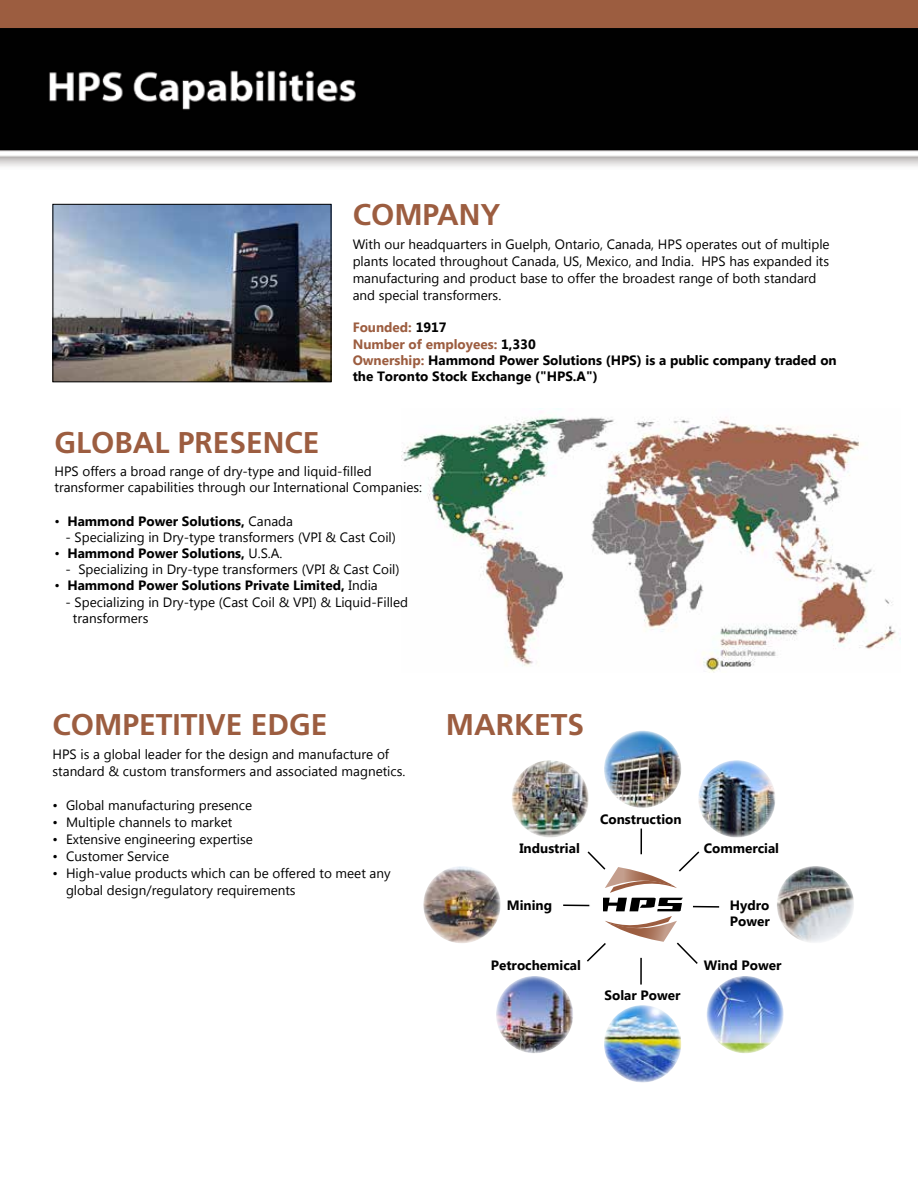
<style>
.page{position:relative;width:918px;height:1188px;background:#fff}
.page>*{position:absolute;margin:0;border:0;box-sizing:border-box;transform-origin:0 0}
.t1{font:700 30px "Frutiger LT Std";color:#9c5d40}
.t2{font:13.5px/17.1px "Microsoft New Tai Lue";color:#000}
.t3{font:700 13.5px/16.2px "Microsoft New Tai Lue";color:#000}
.s1{color:#9c5d40}
.s2{font-weight:400}
</style>
<div class="page">
<img style="left:0;top:27px;width:918px;height:1056px">
<div style="left:0;top:0;width:918px;height:27px;background:#9c5d40"></div>
<img style="left:402px;top:408px;width:499px;height:265px">
<img style="left:55px;top:206px;width:274px;height:174px">
<div style="left:53px;top:204px;width:278px;height:178px;border:1px solid #000"></div>
<hr style="left:640px;top:829px;width:2px;height:156px;background:#000">
<svg style="left:562px;top:850px;width:159px;height:116px"></svg>
<img style="left:496px;top:976px;width:77px;height:77px;border-radius:39px">
<img style="left:604px;top:1005px;width:77px;height:77px;border-radius:39px">
<img style="left:707px;top:976px;width:77px;height:77px;border-radius:39px">
<img style="left:777px;top:866px;width:77px;height:77px;border-radius:39px">
<img style="left:423px;top:866px;width:78px;height:77px;border-radius:39px">
<img style="left:698px;top:760px;width:78px;height:77px;border-radius:38px">
<img style="left:512px;top:760px;width:77px;height:78px;border-radius:39px">
<img style="left:604px;top:731px;width:77px;height:77px;border-radius:39px">
<h1 class="t1" style="left:353px;top:197px;width:149px">COMPANY</h1>
<p class="t2" style="left:353px;top:237px;width:479px">With our headquarters in Guelph, Ontario, Canada, HPS operates out of multiple plants located throughout Canada, US, Mexico, and India. HPS has expanded its manufacturing and product base to offer the broadest range of both standard and special transformers.</p>
<p class="t3" style="left:353px;top:321px;width:486px"><span class="s1">Founded:</span> 1917<br><span class="s1">Number of employees:</span> 1,330<br><span class="s1">Ownership:</span> Hammond Power Solutions (HPS) is a public company traded on the Toronto Stock Exchange ("HPS.A")</p>
<h1 class="t1" style="left:54px;top:425px;width:267px">GLOBAL PRESENCE</h1>
<p class="t2" style="left:54px;top:464px;width:369px;line-height:16.2px">HPS offers a broad range of dry-type and liquid-filled transformer capabilities through our International Companies:</p>
<p class="t3" style="left:54px;top:514px;width:240px"><span class="s2">•</span> Hammond Power Solutions, <span class="s2">Canada</span></p>
<p class="t2" style="left:66px;top:529px;width:332px">- Specializing in Dry-type transformers (VPI &amp; Cast Coil)</p>
<p class="t3" style="left:54px;top:546px;width:230px"><span class="s2">•</span> Hammond Power Solutions, <span class="s2">U.S.A.</span></p>
<p class="t2" style="left:66px;top:562px;width:336px">- Specializing in Dry-type transformers (VPI &amp; Cast Coil)</p>
<p class="t3" style="left:54px;top:579px;width:325px"><span class="s2">•</span> Hammond Power Solutions Private Limited, <span class="s2">India</span></p>
<p class="t2" style="left:73px;top:595px;width:337px;line-height:16.2px;text-indent:-7px">- Specializing in Dry-type (Cast Coil &amp; VPI) &amp; Liquid-Filled transformers</p>
<h1 class="t1" style="left:52px;top:707px;width:277px">COMPETITIVE EDGE</h1>
<p class="t2" style="left:52px;top:746px;width:354px">HPS is a global leader for the design and manufacture of standard &amp; custom transformers and associated magnetics.</p>
<p class="t2" style="left:52px;top:798px;width:201px">• Global manufacturing presence</p>
<p class="t2" style="left:52px;top:815px;width:181px">• Multiple channels to market</p>
<p class="t2" style="left:52px;top:832px;width:202px">• Extensive engineering expertise</p>
<p class="t2" style="left:52px;top:849px;width:118px">• Customer Service</p>
<p class="t2" style="left:66px;top:866px;width:326px;text-indent:-14px">• High-value products which can be offered to meet any global design/regulatory requirements</p>
<h1 class="t1" style="left:446px;top:707px;width:140px">MARKETS</h1>
<p class="t3" style="left:600px;top:812px;width:83px">Construction</p>
<p class="t3" style="left:519px;top:841px;width:62px">Industrial</p>
<p class="t3" style="left:704px;top:841px;width:77px">Commercial</p>
<p class="t3" style="left:507px;top:898px;width:47px">Mining</p>
<p class="t3" style="left:730px;top:898px;width:41px">Hydro<br>Power</p>
<p class="t3" style="left:491px;top:958px;width:92px">Petrochemical</p>
<p class="t3" style="left:704px;top:958px;width:79px">Wind Power</p>
<p class="t3" style="left:605px;top:988px;width:77px">Solar Power</p>
</div>
